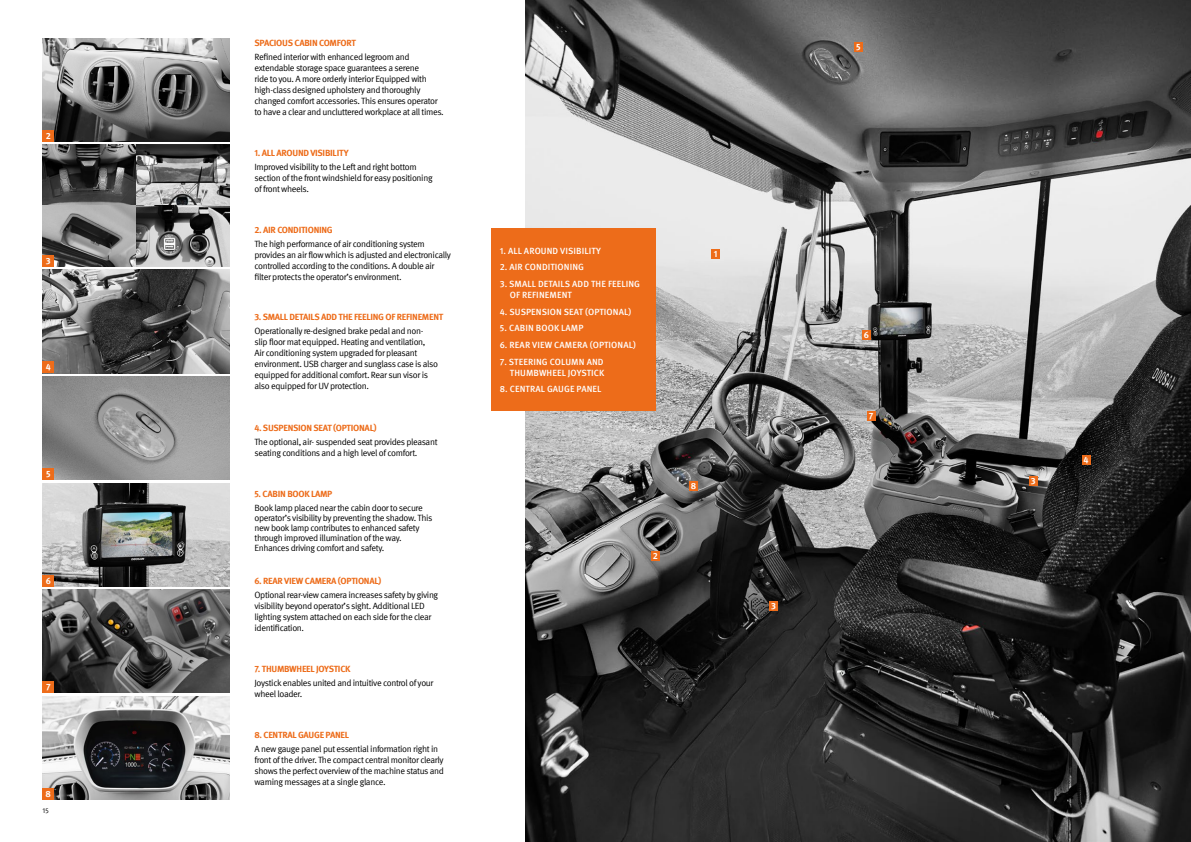
<style>
.page{position:relative;width:1191px;height:842px;background:#fff}
.page>*{position:absolute;margin:0;border:0;box-sizing:border-box;transform-origin:0 0}
.t1{font:9px/11px "Meta Pro";letter-spacing:-.04em;color:#000}
.t2{font:700 9px "Meta Pro";letter-spacing:-.03em;color:#ed6c1a}
.t3{font:500 9px/11px "Meta Pro";letter-spacing:.01em;color:#fff}
.t4{font:700 9px "Meta Pro";color:#fff}
.t5{font:7px "Meta Pro";color:#000}
</style>
<div class="page">
<img style="left:525px;top:0;width:666px;height:842px">
<img style="left:43px;top:696px;width:187px;height:103px">
<div style="left:43px;top:788px;width:11px;height:11px;background:#ed6c1a"></div>
<img style="left:43px;top:38px;width:187px;height:103px">
<div style="left:43px;top:130px;width:11px;height:11px;background:#ed6c1a"></div>
<img style="left:43px;top:376px;width:187px;height:104px">
<div style="left:43px;top:468px;width:11px;height:12px;background:#ed6c1a"></div>
<img style="left:43px;top:270px;width:187px;height:103px">
<div style="left:43px;top:362px;width:11px;height:11px;background:#ed6c1a"></div>
<img style="left:43px;top:145px;width:187px;height:121px">
<div style="left:43px;top:255px;width:11px;height:11px;background:#ed6c1a"></div>
<img style="left:43px;top:590px;width:187px;height:103px">
<div style="left:43px;top:681px;width:11px;height:12px;background:#ed6c1a"></div>
<img style="left:43px;top:483px;width:187px;height:103px">
<div style="left:43px;top:575px;width:11px;height:11px;background:#ed6c1a"></div>
<div style="left:491px;top:229px;width:164px;height:182px;background:#ed6c1a"></div>
<div style="left:1082px;top:455px;width:8px;height:10px;background:#ed6c1a"></div>
<div style="left:651px;top:551px;width:8px;height:10px;background:#ed6c1a"></div>
<div style="left:854px;top:43px;width:8px;height:9px;background:#ed6c1a"></div>
<div style="left:689px;top:481px;width:8px;height:10px;background:#ed6c1a"></div>
<div style="left:711px;top:249px;width:9px;height:10px;background:#ed6c1a"></div>
<div style="left:867px;top:411px;width:8px;height:10px;background:#ed6c1a"></div>
<div style="left:862px;top:330px;width:8px;height:10px;background:#ed6c1a"></div>
<div style="left:769px;top:601px;width:8px;height:10px;background:#ed6c1a"></div>
<div style="left:1029px;top:476px;width:8px;height:10px;background:#ed6c1a"></div>
<p class="t4" style="left:46px;top:129px;width:7px">2</p>
<p class="t4" style="left:46px;top:254px;width:6px">3</p>
<p class="t4" style="left:46px;top:360px;width:7px">4</p>
<p class="t4" style="left:46px;top:467px;width:6px">5</p>
<p class="t4" style="left:46px;top:573px;width:7px">6</p>
<p class="t4" style="left:46px;top:680px;width:6px">7</p>
<p class="t4" style="left:46px;top:787px;width:7px">8</p>
<p class="t5" style="left:43px;top:805px;width:8px">15</p>
<p class="t2" style="left:254px;top:36px;width:103px">SPACIOUS CABIN COMFORT</p>
<p class="t1" style="left:254px;top:51px;width:191px">Refined interior with enhanced legroom and extendable storage space guarantees a serene<br>ride to you. A more orderly interior Equipped with high-class designed upholstery and thoroughly changed comfort accessories. This ensures operator to have a clear and uncluttered workplace at all times.</p>
<p class="t2" style="left:254px;top:146px;width:96px">1. ALL AROUND VISIBILITY</p>
<p class="t1" style="left:254px;top:160px;width:180px">Improved visibility to the Left and right bottom section of the front windshield for easy positioning of front wheels.</p>
<p class="t2" style="left:254px;top:222px;width:80px">2. AIR CONDITIONING</p>
<p class="t1" style="left:254px;top:237px;width:198px">The high performance of air conditioning system provides an air flow which is adjusted and electronically controlled according to the conditions. A double air filter protects the operator’s environment.</p>
<p class="t2" style="left:254px;top:310px;width:190px">3. SMALL DETAILS ADD THE FEELING OF REFINEMENT</p>
<p class="t1" style="left:254px;top:325px;width:185px">Operationally re-designed brake pedal and non&shy;slip floor mat equipped. Heating and ventilation,<br>Air conditioning system upgraded for pleasant environment. USB charger and sunglass case is also equipped for additional comfort. Rear sun visor is also equipped for UV protection.</p>
<p class="t2" style="left:254px;top:420px;width:124px">4. SUSPENSION SEAT (OPTIONAL)</p>
<p class="t1" style="left:254px;top:435px;width:185px">The optional, air- suspended seat provides pleasant seating conditions and a high level of comfort.</p>
<p class="t2" style="left:254px;top:486px;width:79px">5. CABIN BOOK LAMP</p>
<p class="t1" style="left:254px;top:502px;width:179px;line-height:10px">Book lamp placed near the cabin door to secure operator’s visibility by preventing the shadow. This new book lamp contributes to enhanced safety through improved illumination of the way.<br>Enhances driving comfort and safety.</p>
<p class="t2" style="left:254px;top:574px;width:128px">6. REAR VIEW CAMERA (OPTIONAL)</p>
<p class="t1" style="left:254px;top:589px;width:185px">Optional rear-view camera increases safety by giving visibility beyond operator’s sight. Additional LED lighting system attached on each side for the clear identification.</p>
<p class="t2" style="left:254px;top:662px;width:98px">7. THUMBWHEEL JOYSTICK</p>
<p class="t1" style="left:254px;top:677px;width:180px">Joystick enables united and intuitive control of your wheel loader.</p>
<p class="t2" style="left:254px;top:728px;width:96px">8. CENTRAL GAUGE PANEL</p>
<p class="t1" style="left:254px;top:743px;width:191px">A new gauge panel put essential information right in front of the driver. The compact central monitor clearly shows the perfect overview of the machine status and warning messages at a single glance.</p>
<p class="t3" style="left:500px;top:244px;width:103px">1. ALL AROUND VISIBILITY</p>
<p class="t3" style="left:500px;top:261px;width:86px">2. AIR CONDITIONING</p>
<p class="t3" style="left:510px;top:278px;width:132px;text-indent:-10px">3. SMALL DETAILS ADD THE FEELING<br>OF REFINEMENT</p>
<p class="t3" style="left:500px;top:305px;width:133px">4. SUSPENSION SEAT (OPTIONAL)</p>
<p class="t3" style="left:500px;top:322px;width:85px">5. CABIN BOOK LAMP</p>
<p class="t3" style="left:500px;top:339px;width:138px">6. REAR VIEW CAMERA (OPTIONAL)</p>
<p class="t3" style="left:500px;top:355px;width:106px;text-align:right">7. STEERING COLUMN AND<br>THUMBWHEEL JOYSTICK</p>
<p class="t3" style="left:500px;top:383px;width:103px">8. CENTRAL GAUGE PANEL</p>
<p class="t4" style="left:714px;top:247px;width:5px">1</p>
<p class="t4" style="left:653px;top:549px;width:7px">2</p>
<p class="t4" style="left:691px;top:478px;width:7px">8</p>
<p class="t4" style="left:771px;top:599px;width:6px">3</p>
<p class="t4" style="left:856px;top:40px;width:6px">5</p>
<p class="t4" style="left:864px;top:328px;width:7px">6</p>
<p class="t4" style="left:869px;top:409px;width:6px">7</p>
<p class="t4" style="left:1031px;top:474px;width:6px">3</p>
<p class="t4" style="left:1083px;top:452px;width:7px">4</p>
</div>
